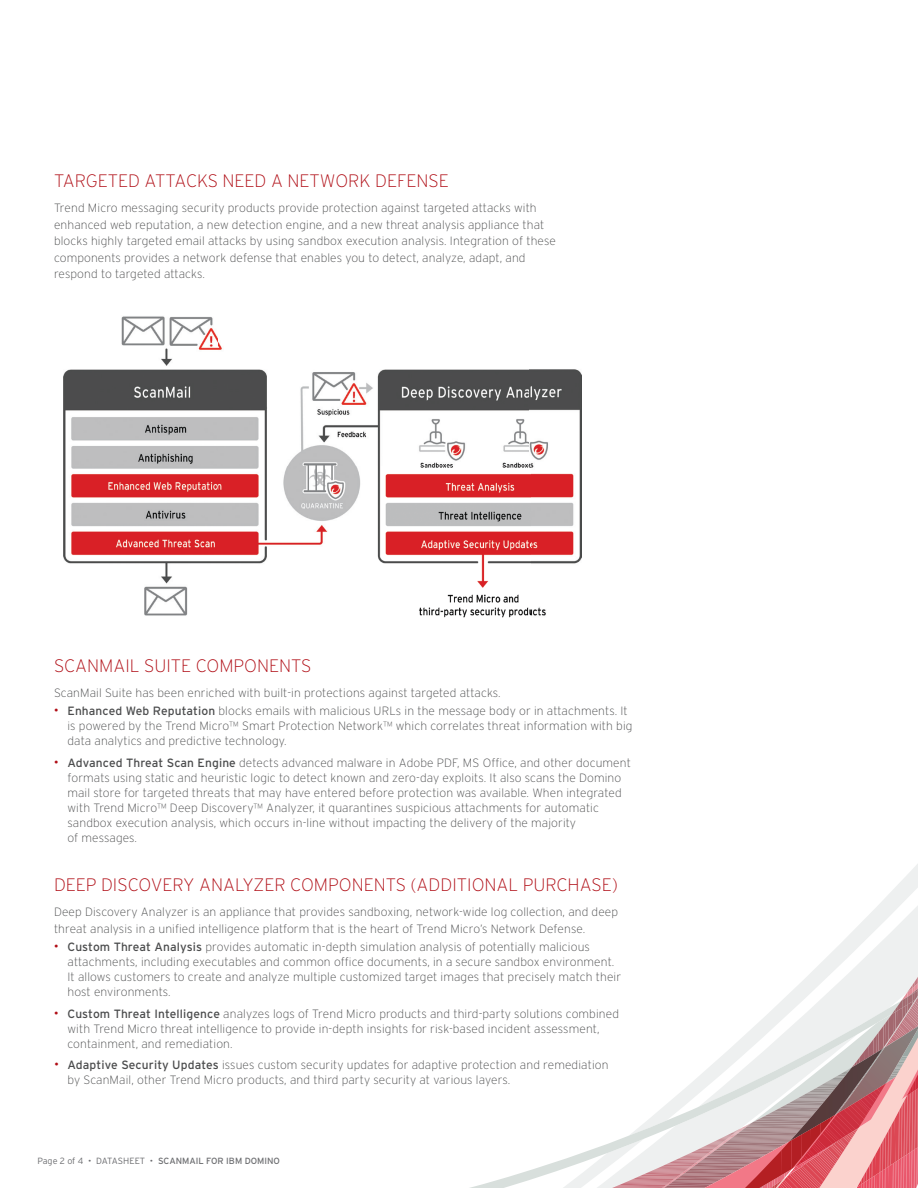
<style>
.page{position:relative;width:918px;height:1188px;background:#fff}
.page>*{position:absolute;margin:0;border:0;box-sizing:border-box;transform-origin:0 0}
.t1{font:200 18px "Interstate";color:#b00d15}
.t2{font:200 12px/15px "Interstate";letter-spacing:.01em;color:#4b4c4d}
.t3{font:9px "Interstate";color:#6c6d70}
.s1{font-weight:300;font-size:13.5px;color:#b00d15}
.s2{font-weight:400}
.s3{font-weight:300}
</style>
<div class="page">
<svg style="left:470px;top:864px;width:448px;height:324px"></svg>
<img style="left:63px;top:316px;width:518px;height:301px">
<h1 class="t1" style="left:54px;top:170px;width:396px">TARGETED ATTACKS NEED A NETWORK DEFENSE</h1>
<p class="t2" style="left:54px;top:200px;width:503px;line-height:16.5px">Trend Micro messaging security products provide protection against targeted attacks with enhanced web reputation, a new detection engine, and a new threat analysis appliance that blocks highly targeted email attacks by using sandbox execution analysis. Integration of these components provides a network defense that enables you to detect, analyze, adapt, and respond to targeted attacks.</p>
<h1 class="t1" style="left:54px;top:655px;width:259px">SCANMAIL SUITE COMPONENTS</h1>
<p class="t2" style="left:54px;top:685px;width:448px">ScanMail Suite has been enriched with built-in protections against targeted attacks.</p>
<p class="t2" style="left:68px;top:704px;width:567px;text-indent:-14px"><span class="s1">•</span> <span class="s2">Enhanced Web Reputation</span> blocks emails with malicious URLs in the message body or in attachments. It is powered by the Trend Micro™ Smart Protection Network™ which correlates threat information with big data analytics and predictive technology.</p>
<p class="t2" style="left:68px;top:755px;width:565px;text-indent:-14px"><span class="s1">•</span> <span class="s2">Advanced Threat Scan Engine</span> detects advanced malware in Adobe PDF, MS Office, and other document formats using static and heuristic logic to detect known and zero-day exploits. It also scans the Domino mail store for targeted threats that may have entered before protection was available. When integrated with Trend Micro™ Deep Discovery™ Analyzer, it quarantines suspicious attachments for automatic sandbox execution analysis, which occurs in-line without impacting the delivery of the majority<br>of messages.</p>
<h1 class="t1" style="left:54px;top:874px;width:566px">DEEP DISCOVERY ANALYZER COMPONENTS (ADDITIONAL PURCHASE)</h1>
<p class="t2" style="left:54px;top:904px;width:566px;line-height:16.5px">Deep Discovery Analyzer is an appliance that provides sandboxing, network-wide log collection, and deep threat analysis in a unified intelligence platform that is the heart of Trend Micro’s Network Defense.</p>
<p class="t2" style="left:68px;top:939px;width:555px;text-indent:-14px"><span class="s1">•</span> <span class="s2">Custom Threat Analysis</span> provides automatic in-depth simulation analysis of potentially malicious attachments, including executables and common office documents, in a secure sandbox environment.<br>It allows customers to create and analyze multiple customized target images that precisely match their host environments.</p>
<p class="t2" style="left:68px;top:1006px;width:553px;text-indent:-14px"><span class="s1">•</span> <span class="s2">Custom Threat Intelligence</span> analyzes logs of Trend Micro products and third-party solutions combined with Trend Micro threat intelligence to provide in-depth insights for risk-based incident assessment, containment, and remediation.</p>
<p class="t2" style="left:68px;top:1057px;width:543px;text-indent:-14px"><span class="s1">•</span> <span class="s2">Adaptive Security Updates</span> issues custom security updates for adaptive protection and remediation by ScanMail, other Trend Micro products, and third party security at various layers.</p>
<p class="t3" style="left:38px;top:1155px;width:244px"><span class="s3">Page 2 of 4 • DATASHEET •</span> SCANMAIL FOR IBM DOMINO</p>
</div>
